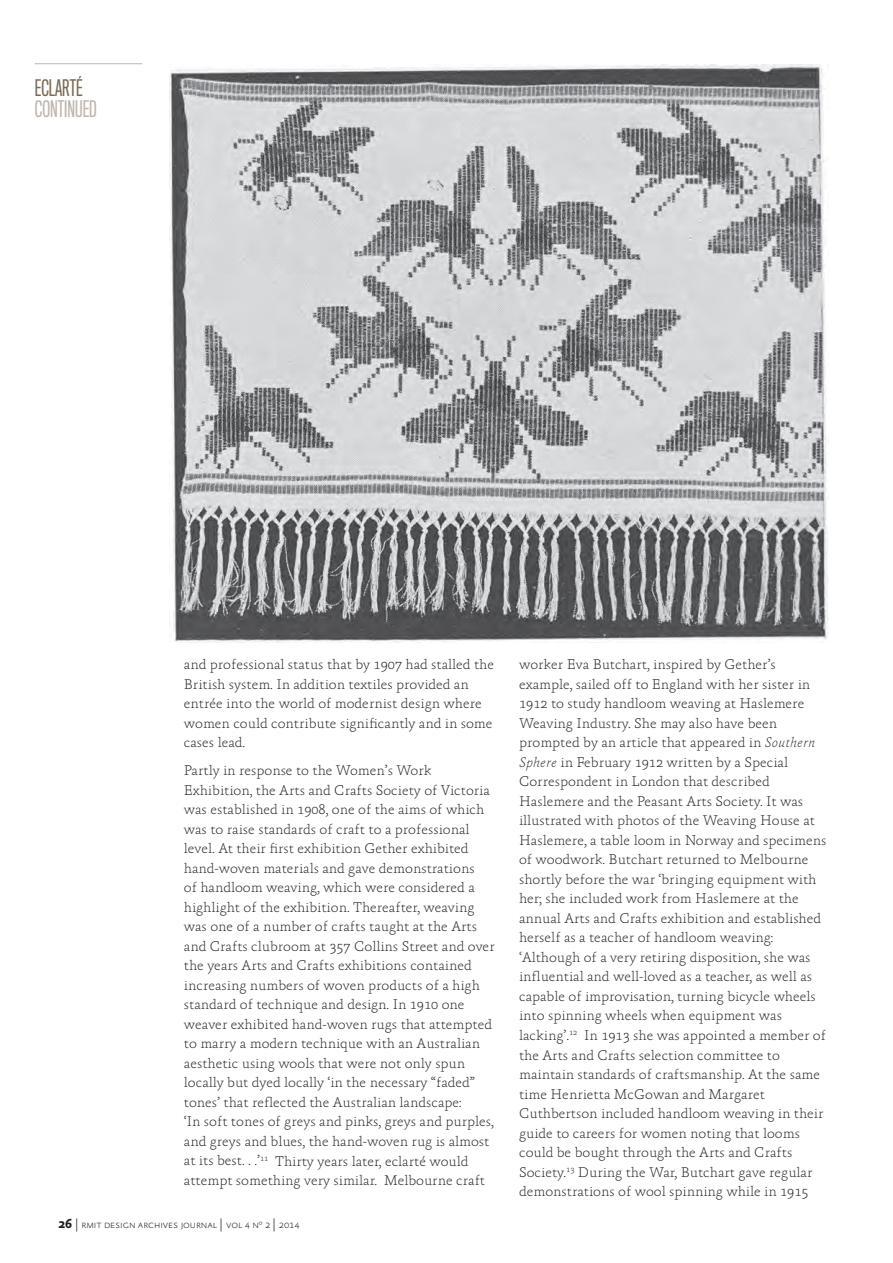
<style>
.page{position:relative;width:893px;height:1263px;background:#fff}
.page>*{position:absolute;margin:0;border:0;box-sizing:border-box;transform-origin:0 0}
.t1{font:21px "Titling Gothic FB Comp";color:#beb6ad}
.t2{font:21px "Titling Gothic FB Comp";color:#7c6954}
.t3{font:100 14.25px/19.5px "Absara OT";color:#231f20}
.t4{font:100 10.5px "Absara Sans OT";letter-spacing:-.01em;color:#231f20}
.s1{font-weight:700;font-size:13.5px}
.s2{font-size:13.5px}
.s3{font-style:italic}
</style>
<div class="page">
<hr style="left:35px;top:63px;width:107px;height:1px;background:#beb6ad">
<img style="left:169px;top:64px;width:660px;height:579px">
<h1 class="t2" style="left:35px;top:76px;width:49px">ECLART É</h1>
<h1 class="t1" style="left:35px;top:97px;width:63px">CONTINUED</h1>
<p class="t3" style="left:184px;top:655px;width:312px">and professional status that by 1907 had stalled the British system. In addition textiles provided an entrée into the world of modernist design where women could contribute significantly and in some cases lead.</p>
<p class="t3" style="left:184px;top:761px;width:312px">Partly in response to the Women’s Work Exhibition, the Arts and Crafts Society of Victoria was established in 1908, one of the aims of which was to raise standards of craft to a professional level. At their first exhibition Gether exhibited hand-woven materials and gave demonstrations<br>of handloom weaving, which were considered a highlight of the exhibition. Thereafter, weaving was one of a number of crafts taught at the Arts and Crafts clubroom at 357 Collins Street and over the years Arts and Crafts exhibitions contained increasing numbers of woven products of a high standard of technique and design. In 1910 one weaver exhibited hand-woven rugs that attempted to marry a modern technique with an Australian aesthetic using wools that were not only spun locally but dyed locally ‘in the necessary “faded” tones’ that reflected the Australian landscape:<br>‘In soft tones of greys and pinks, greys and purples, and greys and blues, the hand-woven rug is almost at its best. . .’<sup>11</sup> Thirty years later, eclarté would attempt something very similar. Melbourne craft</p>
<p class="t4" style="left:58px;top:1218px;width:243px"><span class="s1">26</span> <span class="s2">|</span> rmit design archives journal <span class="s2">|</span> vol 4 nº 2 <span class="s2">|</span> 2014</p>
<p class="t3" style="left:519px;top:655px;width:309px">worker Eva Butchart, inspired by Gether’s example, sailed off to England with her sister in 1912 to study handloom weaving at Haslemere Weaving Industry. She may also have been prompted by an article that appeared in <span class="s3">Southern Sphere</span> in February 1912 written by a Special Correspondent in London that described Haslemere and the Peasant Arts Society. It was illustrated with photos of the Weaving House at Haslemere, a table loom in Norway and specimens of woodwork. Butchart returned to Melbourne shortly before the war ‘bringing equipment with her; she included work from Haslemere at the annual Arts and Crafts exhibition and established herself as a teacher of handloom weaving: ‘Although of a very retiring disposition, she was influential and well-loved as a teacher, as well as capable of improvisation, turning bicycle wheels into spinning wheels when equipment was lacking’.<sup>12</sup> In 1913 she was appointed a member of the Arts and Crafts selection committee to maintain standards of craftsmanship. At the same time Henrietta McGowan and Margaret Cuthbertson included handloom weaving in their guide to careers for women noting that looms could be bought through the Arts and Crafts Society.<sup>13</sup> During the War, Butchart gave regular demonstrations of wool spinning while in 1915</p>
</div>
